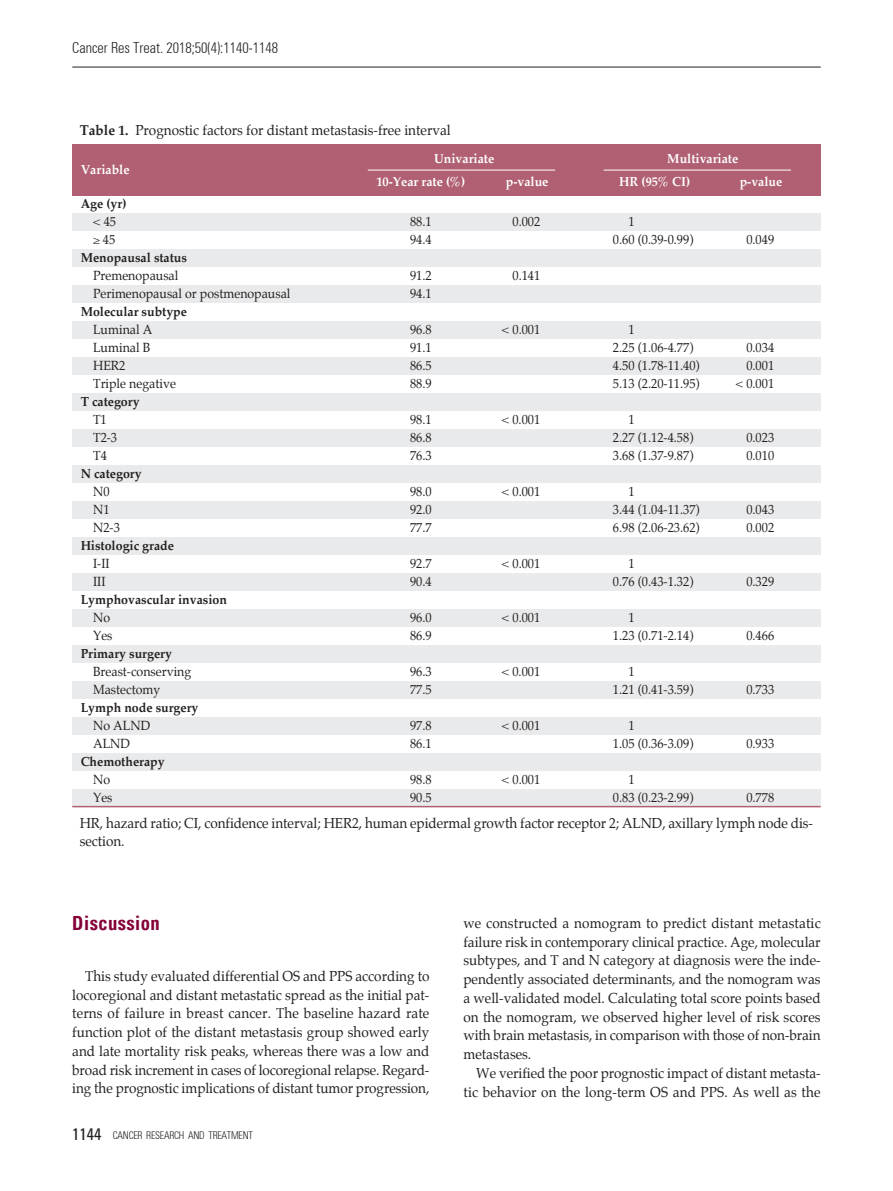
<style>
.page{position:relative;width:893px;height:1191px;background:#fff}
.page>*{position:absolute;margin:0;border:0;box-sizing:border-box;transform-origin:0 0}
.t1{font:700 condensed 19.5px "Univers";letter-spacing:.025em;color:#840037;scale:.95 1}
.t2{font:300 condensed 15px "Univers";color:#231f20;scale:.95 1}
.t3{font:14.25px/18.8px "Palatino";letter-spacing:-.005em;color:#231f20;text-align:justify;scale:.95 1}
.t4{font:13.05px "Palatino";color:#231f20;scale:.95 1}
.t5{font:700 13.05px "Palatino";color:#231f20;scale:.95 1}
.t6{font:700 13.05px "Palatino";color:#fff;scale:.95 1}
.t7{font:300 condensed 10.5px "Univers";letter-spacing:-.025em;color:#231f20;scale:.95 1}
.s1{font-weight:700}
.s2{color:#e9eaeb}
.s3{color:#fff}
.s4{font-weight:400;font-size:16.5px}
</style>
<div class="page">
<div style="left:72px;top:144px;width:749px;height:51px;background:#b06072"></div>
<div style="left:72px;top:286px;width:749px;height:17px;background:#e9eaeb"></div>
<div style="left:72px;top:214px;width:749px;height:17px;background:#e9eaeb"></div>
<div style="left:72px;top:250px;width:749px;height:17px;background:#e9eaeb"></div>
<div style="left:72px;top:394px;width:749px;height:17px;background:#e9eaeb"></div>
<div style="left:72px;top:322px;width:749px;height:17px;background:#e9eaeb"></div>
<div style="left:72px;top:358px;width:749px;height:17px;background:#e9eaeb"></div>
<div style="left:72px;top:429px;width:749px;height:17px;background:#e9eaeb"></div>
<div style="left:72px;top:465px;width:749px;height:17px;background:#e9eaeb"></div>
<div style="left:72px;top:501px;width:749px;height:17px;background:#e9eaeb"></div>
<div style="left:72px;top:537px;width:749px;height:17px;background:#e9eaeb"></div>
<div style="left:72px;top:573px;width:749px;height:17px;background:#e9eaeb"></div>
<div style="left:72px;top:609px;width:749px;height:17px;background:#e9eaeb"></div>
<div style="left:72px;top:645px;width:749px;height:17px;background:#e9eaeb"></div>
<div style="left:72px;top:681px;width:749px;height:17px;background:#e9eaeb"></div>
<div style="left:72px;top:717px;width:749px;height:17px;background:#e9eaeb"></div>
<div style="left:72px;top:753px;width:749px;height:17px;background:#e9eaeb"></div>
<div style="left:72px;top:789px;width:749px;height:17px;background:#e9eaeb"></div>
<hr style="left:72px;top:806px;width:749px;height:1px;background:#b06072">
<hr style="left:604px;top:170px;width:187px;height:1px;background:#fff">
<hr style="left:368px;top:170px;width:187px;height:1px;background:#fff">
<hr style="left:72px;top:67px;width:749px;height:1px;background:#231f20">
<p class="t2" style="left:72px;top:39px;width:218px">Cancer Res Treat. 2018;50(4):1140-1148</p>
<p class="t3" style="left:80px;top:122px;width:392px"><span class="s1">Table 1.</span> Prognostic factors for distant metastasis-free interval</p>
<p class="t6" style="left:81px;top:164px;width:53px">Variable</p>
<p class="t6" style="left:434px;top:152px;width:65px">Univariate</p>
<p class="t6" style="left:667px;top:152px;width:76px">Multivariate</p>
<p class="t6" style="left:376px;top:175px;width:95px">10-Year rate (%)</p>
<p class="t6" style="left:506px;top:175px;width:46px">p-value</p>
<p class="t6" style="left:619px;top:175px;width:76px">HR (95% CI)</p>
<p class="t6" style="left:740px;top:175px;width:46px">p-value</p>
<p class="t5" style="left:81px;top:197px;width:50px">Age (yr)</p>
<p class="t4" style="left:93px;top:215px;width:26px">&lt; 45</p>
<p class="t4" style="left:410px;top:215px;width:24px">88.1</p>
<p class="t4" style="left:512px;top:215px;width:31px">0.002</p>
<p class="t4" style="left:628px;top:215px;width:16px">1 <span class="s2">(</span></p>
<p class="t4" style="left:103px;top:233px;width:15px">45</p>
<p class="t4" style="left:410px;top:233px;width:24px">94.4</p>
<p class="t4" style="left:613px;top:233px;width:86px">0.60 (0.39-0.99)</p>
<p class="t4" style="left:746px;top:233px;width:31px">0.049</p>
<p class="t5" style="left:81px;top:251px;width:113px">Menopausal status</p>
<p class="t4" style="left:93px;top:269px;width:91px">Premenopausal</p>
<p class="t4" style="left:410px;top:269px;width:24px">91.2</p>
<p class="t4" style="left:512px;top:269px;width:31px">0.141</p>
<p class="t4" style="left:93px;top:287px;width:209px">Perimenopausal or postmenopausal</p>
<p class="t4" style="left:410px;top:287px;width:24px">94.1</p>
<p class="t5" style="left:81px;top:305px;width:113px">Molecular subtype</p>
<p class="t4" style="left:93px;top:323px;width:64px">Luminal A</p>
<p class="t4" style="left:410px;top:323px;width:24px">96.8</p>
<p class="t4" style="left:502px;top:323px;width:42px">&lt; 0.001</p>
<p class="t4" style="left:628px;top:323px;width:16px">1 <span class="s2">(</span></p>
<p class="t4" style="left:93px;top:341px;width:62px">Luminal B</p>
<p class="t4" style="left:410px;top:341px;width:24px">91.1</p>
<p class="t4" style="left:613px;top:341px;width:86px">2.25 (1.06-4.77)</p>
<p class="t4" style="left:746px;top:341px;width:31px">0.034</p>
<p class="t4" style="left:93px;top:359px;width:36px">HER2</p>
<p class="t4" style="left:410px;top:359px;width:24px">86.5</p>
<p class="t4" style="left:613px;top:359px;width:93px">4.50 (1.78-11.40)</p>
<p class="t4" style="left:746px;top:359px;width:31px">0.001</p>
<p class="t4" style="left:93px;top:377px;width:89px">Triple negative</p>
<p class="t4" style="left:410px;top:377px;width:24px">88.9</p>
<p class="t4" style="left:613px;top:377px;width:93px">5.13 (2.20-11.95)</p>
<p class="t4" style="left:736px;top:377px;width:42px">&lt; 0.001</p>
<p class="t5" style="left:81px;top:395px;width:64px">T category</p>
<p class="t4" style="left:93px;top:413px;width:16px">T1</p>
<p class="t4" style="left:410px;top:413px;width:24px">98.1</p>
<p class="t4" style="left:502px;top:413px;width:42px">&lt; 0.001</p>
<p class="t4" style="left:628px;top:413px;width:16px">1 <span class="s3">(</span></p>
<p class="t4" style="left:93px;top:431px;width:27px">T2-3</p>
<p class="t4" style="left:410px;top:431px;width:24px">86.8</p>
<p class="t4" style="left:613px;top:431px;width:86px">2.27 (1.12-4.58)</p>
<p class="t4" style="left:746px;top:431px;width:31px">0.023</p>
<p class="t4" style="left:93px;top:449px;width:16px">T4</p>
<p class="t4" style="left:410px;top:449px;width:24px">76.3</p>
<p class="t4" style="left:613px;top:449px;width:86px">3.68 (1.37-9.87)</p>
<p class="t4" style="left:746px;top:449px;width:31px">0.010</p>
<p class="t5" style="left:81px;top:467px;width:66px">N category</p>
<p class="t4" style="left:93px;top:485px;width:19px">N0</p>
<p class="t4" style="left:410px;top:485px;width:24px">98.0</p>
<p class="t4" style="left:502px;top:485px;width:42px">&lt; 0.001</p>
<p class="t4" style="left:628px;top:485px;width:16px">1 <span class="s3">(</span></p>
<p class="t4" style="left:93px;top:503px;width:19px">N1</p>
<p class="t4" style="left:410px;top:503px;width:24px">92.0</p>
<p class="t4" style="left:613px;top:503px;width:93px">3.44 (1.04-11.37)</p>
<p class="t4" style="left:746px;top:503px;width:31px">0.043</p>
<p class="t4" style="left:93px;top:521px;width:30px">N2-3</p>
<p class="t4" style="left:410px;top:521px;width:24px">77.7</p>
<p class="t4" style="left:613px;top:521px;width:93px">6.98 (2.06-23.62)</p>
<p class="t4" style="left:746px;top:521px;width:31px">0.002</p>
<p class="t5" style="left:81px;top:539px;width:100px">Histologic grade</p>
<p class="t4" style="left:93px;top:557px;width:19px">I-II</p>
<p class="t4" style="left:410px;top:557px;width:24px">92.7</p>
<p class="t4" style="left:502px;top:557px;width:42px">&lt; 0.001</p>
<p class="t4" style="left:628px;top:557px;width:16px">1 <span class="s3">(</span></p>
<p class="t4" style="left:93px;top:575px;width:15px">III</p>
<p class="t4" style="left:410px;top:575px;width:24px">90.4</p>
<p class="t4" style="left:613px;top:575px;width:86px">0.76 (0.43-1.32)</p>
<p class="t4" style="left:746px;top:575px;width:31px">0.329</p>
<p class="t5" style="left:81px;top:593px;width:156px">Lymphovascular invasion</p>
<p class="t4" style="left:93px;top:611px;width:19px">No</p>
<p class="t4" style="left:410px;top:611px;width:24px">96.0</p>
<p class="t4" style="left:502px;top:611px;width:42px">&lt; 0.001</p>
<p class="t4" style="left:628px;top:611px;width:16px">1 <span class="s2">(</span></p>
<p class="t4" style="left:93px;top:629px;width:22px">Yes</p>
<p class="t4" style="left:410px;top:629px;width:24px">86.9</p>
<p class="t4" style="left:613px;top:629px;width:86px">1.23 (0.71-2.14)</p>
<p class="t4" style="left:746px;top:629px;width:31px">0.466</p>
<p class="t5" style="left:81px;top:647px;width:98px">Primary surgery</p>
<p class="t4" style="left:93px;top:665px;width:105px">Breast-conserving</p>
<p class="t4" style="left:410px;top:665px;width:24px">96.3</p>
<p class="t4" style="left:502px;top:665px;width:42px">&lt; 0.001</p>
<p class="t4" style="left:628px;top:665px;width:16px">1 <span class="s3">(</span></p>
<p class="t4" style="left:93px;top:683px;width:72px">Mastectomy</p>
<p class="t4" style="left:410px;top:683px;width:24px">77.5</p>
<p class="t4" style="left:613px;top:683px;width:86px">1.21 (0.41-3.59)</p>
<p class="t4" style="left:746px;top:683px;width:31px">0.733</p>
<p class="t5" style="left:81px;top:701px;width:125px">Lymph node surgery</p>
<p class="t4" style="left:93px;top:719px;width:62px">No ALND</p>
<p class="t4" style="left:410px;top:719px;width:24px">97.8</p>
<p class="t4" style="left:502px;top:719px;width:42px">&lt; 0.001</p>
<p class="t4" style="left:628px;top:719px;width:16px">1 <span class="s2">(</span></p>
<p class="t4" style="left:93px;top:737px;width:41px">ALND</p>
<p class="t4" style="left:410px;top:737px;width:24px">86.1</p>
<p class="t4" style="left:613px;top:737px;width:86px">1.05 (0.36-3.09)</p>
<p class="t4" style="left:746px;top:737px;width:31px">0.933</p>
<p class="t5" style="left:81px;top:755px;width:90px">Chemotherapy</p>
<p class="t4" style="left:93px;top:773px;width:19px">No</p>
<p class="t4" style="left:410px;top:773px;width:24px">98.8</p>
<p class="t4" style="left:502px;top:773px;width:42px">&lt; 0.001</p>
<p class="t4" style="left:628px;top:773px;width:16px">1 <span class="s3">(</span></p>
<p class="t4" style="left:93px;top:791px;width:22px">Yes</p>
<p class="t4" style="left:410px;top:791px;width:24px">90.5</p>
<p class="t4" style="left:613px;top:791px;width:86px">0.83 (0.23-2.99)</p>
<p class="t4" style="left:746px;top:791px;width:31px">0.778</p>
<p class="t3" style="left:80px;top:814px;width:773px">HR, hazard ratio; CI, confidence interval; HER2, human epidermal growth factor receptor 2; ALND, axillary lymph node dis&shy;section.</p>
<h1 class="t1" style="left:72px;top:911px;width:94px">Discussion</h1>
<p class="t3" style="left:72px;top:967px;width:377px;text-indent:13px">This study evaluated differential OS and PPS according to locoregional and distant metastatic spread as the initial pat&shy;terns of failure in breast cancer. The baseline hazard rate function plot of the distant metastasis group showed early and late mortality risk peaks, whereas there was a low and broad risk increment in cases of locoregional relapse. Regard&shy;ing the prognostic implications of distant tumor progression,</p>
<p class="t7" style="left:72px;top:1129px;width:192px"><span class="s4">1144</span> CANCER RESEARCH AND TREATMENT</p>
<p class="t3" style="left:463px;top:914px;width:377px">we constructed a nomogram to predict distant metastatic failure risk in contemporary clinical practice. Age, molecular subtypes, and T and N category at diagnosis were the inde&shy;pendently associated determinants, and the nomogram was a well-validated model. Calculating total score points based on the nomogram, we observed higher level of risk scores with brain metastasis, in comparison with those of non-brain metastases.</p>
<p class="t3" style="left:463px;top:1064px;width:377px;text-align:right">We verified the poor prognostic impact of distant metasta&shy;tic behavior on the long-term OS and PPS. As well as the</p>
</div>
